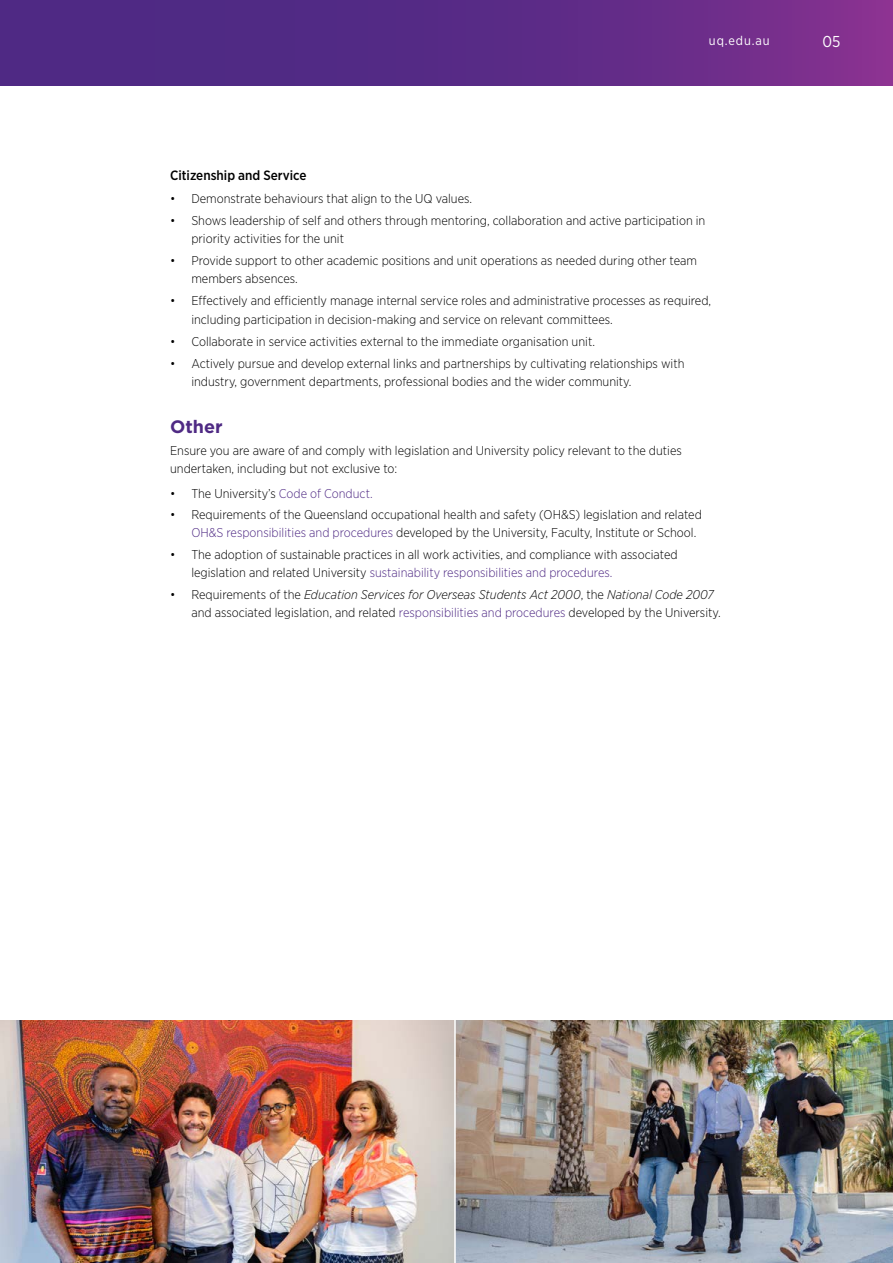
<style>
.page{position:relative;width:893px;height:1263px;background:#fff}
.page>*{position:absolute;margin:0;border:0;box-sizing:border-box;transform-origin:0 0}
.t1{font:700 18px "Gotham";color:#4f2a84}
.t2{font:15.75px "Gotham Narrow";color:#fff}
.t3{font:500 13.5px "Gotham Narrow";color:#000}
.t4{font:300 12.75px/18px "Gotham Narrow";color:#000}
.t5{font:12.75px "Gotham Narrow";letter-spacing:.07em;color:#fff}
.s1{color:#4f2a84}
.s2{font-style:italic}
</style>
<div class="page">
<svg style="left:0;top:0;width:893px;height:85px;background:#5e2b87"></svg>
<img style="left:0;top:1020px;width:893px;height:243px">
<hr style="left:454px;top:1011px;width:2px;height:252px;background:#fff">
<p class="t5" style="left:709px;top:33px;width:62px">uq.edu.au</p>
<p class="t2" style="left:822px;top:32px;width:20px">05</p>
<p class="t3" style="left:170px;top:167px;width:138px">Citizenship and Service</p>
<p class="t4" style="left:170px;top:189px;width:304px">• Demonstrate behaviours that align to the UQ values.</p>
<p class="t4" style="left:191px;top:211px;width:516px;text-indent:-21px">• Shows leadership of self and others through mentoring, collaboration and active participation in priority activities for the unit</p>
<p class="t4" style="left:191px;top:251px;width:507px;text-indent:-21px">• Provide support to other academic positions and unit operations as needed during other team members absences.</p>
<p class="t4" style="left:191px;top:292px;width:521px;text-indent:-21px">• Effectively and efficiently manage internal service roles and administrative processes as required, including participation in decision-making and service on relevant committees.</p>
<p class="t4" style="left:170px;top:332px;width:426px">• Collaborate in service activities external to the immediate organisation unit.</p>
<p class="t4" style="left:191px;top:354px;width:495px;text-indent:-21px">• Actively pursue and develop external links and partnerships by cultivating relationships with industry, government departments, professional bodies and the wider community.</p>
<h1 class="t1" style="left:170px;top:415px;width:54px">Other</h1>
<p class="t4" style="left:170px;top:442px;width:513px">Ensure you are aware of and comply with legislation and University policy relevant to the duties undertaken, including but not exclusive to:</p>
<p class="t4" style="left:170px;top:484px;width:204px">• The University’s <span class="s1">Code of Conduct.</span></p>
<p class="t4" style="left:191px;top:506px;width:512px;text-indent:-21px">• Requirements of the Queensland occupational health and safety (OH&amp;S) legislation and related<br><span class="s1">OH&amp;S responsibilities and procedures</span> developed by the University, Faculty, Institute or School.</p>
<p class="t4" style="left:191px;top:546px;width:488px;text-indent:-21px">• The adoption of sustainable practices in all work activities, and compliance with associated legislation and related University <span class="s1">sustainability responsibilities and procedures.</span></p>
<p class="t4" style="left:191px;top:586px;width:531px;text-indent:-21px">• Requirements of the <span class="s2">Education Services for Overseas Students Act 2000</span>, the <span class="s2">National Code 2007 </span>and associated legislation, and related <span class="s1">responsibilities and procedures</span> developed by the University.</p>
</div>
